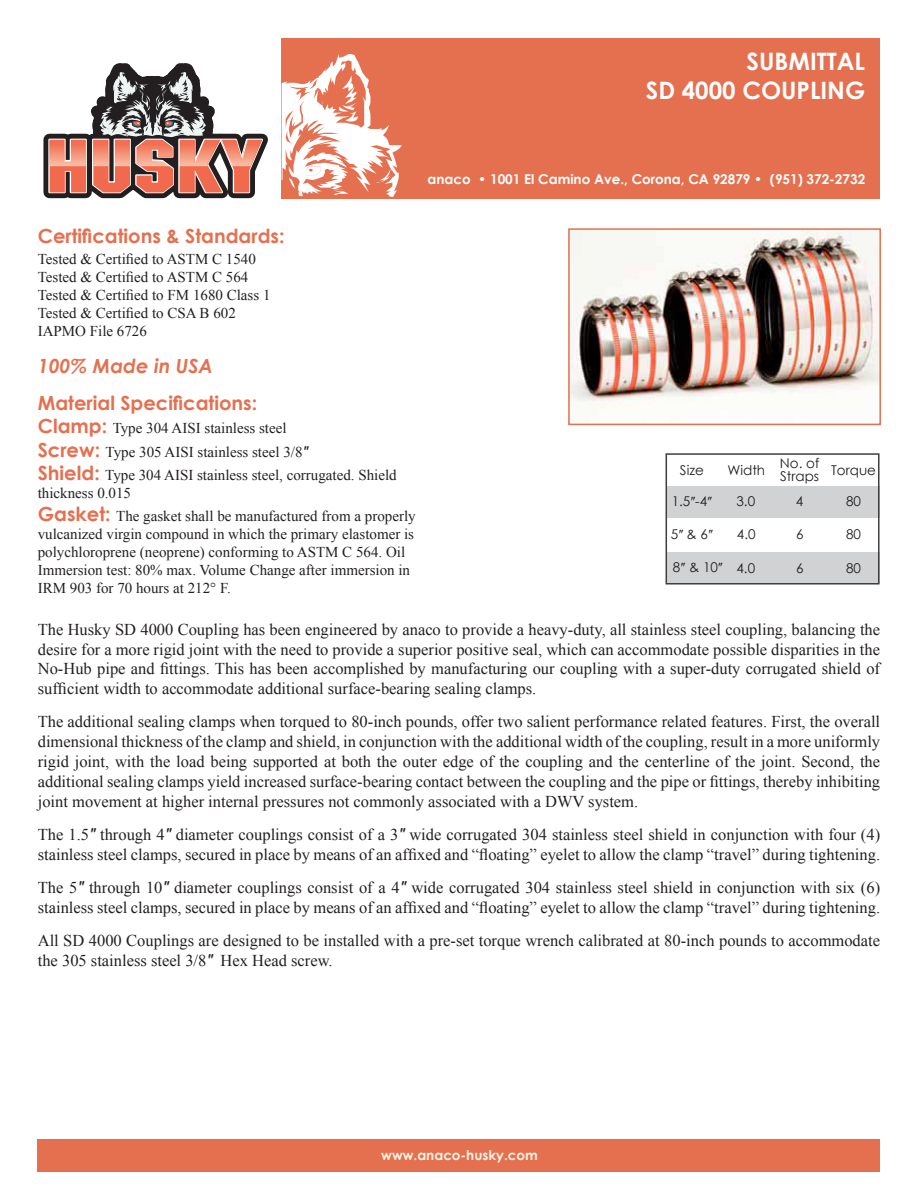
<style>
.page{position:relative;width:918px;height:1188px;background:#fff}
.page>*{position:absolute;margin:0;border:0;box-sizing:border-box;transform-origin:0 0}
.t1{font:700 24px "Century Gothic";color:#fff}
.Body_Text_Paragraph{font:700 19.5px "Century Gothic";color:#e57050}
.Body_Text_Paragraph-2{font:italic 700 19.5px "Century Gothic";color:#e57050}
.Body_Text_Paragraph-3{font:16.5px/19.8px "Times New Roman";color:#231f20}
.Body_Text_Paragraph-4{font:15px/18px "Times New Roman";color:#231f20}
.Body_Text_Paragraph-5{font:13.5px/13.2px "Century Gothic";color:#231f20}
.t2{font:700 13.5px "Century Gothic";color:#fff}
.t3{font:700 13.5px "Century Gothic";color:#f9f4e5}
.s1{font-family:"Century Gothic";font-weight:700;font-size:19.5px;color:#e57050}
.s2{font-family:"Arial";font-style:italic}
.s3{font-family:"Times New Roman"}
</style>
<div class="page">
<div style="left:282px;top:38px;width:598px;height:161px;background:#e57050"></div>
<div style="left:38px;top:1140px;width:842px;height:32px;background:#e57050"></div>
<svg style="left:43px;top:63px;width:225px;height:135px"></svg>
<svg style="left:282px;top:54px;width:120px;height:143px"></svg>
<img style="left:571px;top:231px;width:307px;height:183px">
<div style="left:568px;top:228px;width:313px;height:197px;border:2px solid #e3704f"></div>
<div style="left:666px;top:486px;width:213px;height:32px;background:#d1d2d4"></div>
<div style="left:666px;top:553px;width:213px;height:31px;background:#d1d2d4"></div>
<div style="left:666px;top:453px;width:214px;height:132px;border:2px solid #3e3e3f"></div>
<p class="t1" style="left:747px;top:43px;width:120px">SUBMITTAL</p>
<p class="t1" style="left:646px;top:72px;width:221px">SD 4000 COUPLING</p>
<p class="t2" style="left:428px;top:169px;width:439px">anaco • 1001 El Camino Ave., Corona, CA 92879 • (951) 372-2732</p>
<p class="Body_Text_Paragraph" style="left:38px;top:221px;width:248px">Certifications &amp; Standards:</p>
<p class="Body_Text_Paragraph-4" style="left:38px;top:250px;width:234px">Tested &amp; Certified to ASTM C 1540<br>Tested &amp; Certified to ASTM C 564<br>Tested &amp; Certified to FM 1680 Class 1<br>Tested &amp; Certified to CSA B 602<br>IAPMO File 6726</p>
<p class="Body_Text_Paragraph-2" style="left:38px;top:351px;width:177px">100% Made in USA</p>
<p class="Body_Text_Paragraph" style="left:38px;top:388px;width:221px">Material Specifications:</p>
<p class="Body_Text_Paragraph-4" style="left:38px;top:416px;width:360px;line-height:23.4px"><span class="s1">Clamp:</span> Type 304 AISI stainless steel<br><span class="s1">Screw:</span> Type 305 AISI stainless steel 3/8<span class="s2">"<br></span><span class="s1">Shield:</span> Type 304 AISI stainless steel, corrugated. Shield</p>
<p class="Body_Text_Paragraph-4" style="left:38px;top:481px;width:379px;line-height:23.4px">thickness 0.015<br><span class="s1">Gasket:</span> The gasket shall be manufactured from a properly</p>
<p class="Body_Text_Paragraph-4" style="left:38px;top:525px;width:378px">vulcanized virgin compound in which the primary elastomer is polychloroprene (neoprene) conforming to ASTM C 564. Oil Immersion test: 80% max. Volume Change after immersion in IRM 903 for 70 hours at 212° F.</p>
<p class="Body_Text_Paragraph-5" style="left:680px;top:463px;width:25px">Size</p>
<p class="Body_Text_Paragraph-5" style="left:727px;top:463px;width:39px">Width</p>
<p class="Body_Text_Paragraph-5" style="left:780px;top:456px;width:41px">No. of<br>Straps</p>
<p class="Body_Text_Paragraph-5" style="left:831px;top:463px;width:46px">Torque</p>
<p class="Body_Text_Paragraph-5" style="left:672px;top:495px;width:42px">1.5<span class="s3">ʺ</span>-4<span class="s3">ʺ</span></p>
<p class="Body_Text_Paragraph-5" style="left:736px;top:495px;width:20px">3.0</p>
<p class="Body_Text_Paragraph-5" style="left:796px;top:495px;width:9px">4</p>
<p class="Body_Text_Paragraph-5" style="left:846px;top:495px;width:16px">80</p>
<p class="Body_Text_Paragraph-5" style="left:671px;top:527px;width:44px">5<span class="s3">ʺ</span> &amp; 6<span class="s3">ʺ</span></p>
<p class="Body_Text_Paragraph-5" style="left:737px;top:527px;width:20px">4.0</p>
<p class="Body_Text_Paragraph-5" style="left:796px;top:527px;width:9px">6</p>
<p class="Body_Text_Paragraph-5" style="left:846px;top:527px;width:16px">80</p>
<p class="Body_Text_Paragraph-5" style="left:673px;top:560px;width:51px">8<span class="s3">ʺ</span> &amp; 10<span class="s3">ʺ</span></p>
<p class="Body_Text_Paragraph-5" style="left:736px;top:561px;width:20px">4.0</p>
<p class="Body_Text_Paragraph-5" style="left:796px;top:561px;width:9px">6</p>
<p class="Body_Text_Paragraph-5" style="left:846px;top:561px;width:16px">80</p>
<p class="Body_Text_Paragraph-3" style="left:38px;top:619px;width:844px;text-align:justify">The Husky SD 4000 Coupling has been engineered by anaco to provide a heavy-duty, all stainless steel coupling, balancing the desire for a more rigid joint with the need to provide a superior positive seal, which can accommodate possible disparities in the No-Hub pipe and fittings. This has been accomplished by manufacturing our coupling with a super-duty corrugated shield of sufficient width to accommodate additional surface-bearing sealing clamps.</p>
<p class="Body_Text_Paragraph-3" style="left:38px;top:712px;width:844px;text-align:justify">The additional sealing clamps when torqued to 80-inch pounds, offer two salient performance related features. First, the overall dimensional thickness of the clamp and shield, in conjunction with the additional width of the coupling, result in a more uniformly rigid joint, with the load being supported at both the outer edge of the coupling and the centerline of the joint. Second, the additional sealing clamps yield increased surface-bearing contact between the coupling and the pipe or fittings, thereby inhibiting joint movement at higher internal pressures not commonly associated with a DWV system.</p>
<p class="Body_Text_Paragraph-3" style="left:38px;top:824px;width:844px">The 1.5<span class="s2">"</span> through 4<span class="s2">"</span> diameter couplings consist of a 3<span class="s2">"</span> wide corrugated 304 stainless steel shield in conjunction with four (4) stainless steel clamps, secured in place by means of an affixed and “floating” eyelet to allow the clamp “travel” during tightening.</p>
<p class="Body_Text_Paragraph-3" style="left:38px;top:877px;width:844px">The 5<span class="s2">"</span> through 10<span class="s2">"</span> diameter couplings consist of a 4<span class="s2">"</span> wide corrugated 304 stainless steel shield in conjunction with six (6) stainless steel clamps, secured in place by means of an affixed and “floating” eyelet to allow the clamp “travel” during tightening.</p>
<p class="Body_Text_Paragraph-3" style="left:38px;top:930px;width:844px">All SD 4000 Couplings are designed to be installed with a pre-set torque wrench calibrated at 80-inch pounds to accommodate the 305 stainless steel 3/8<span class="s2">"</span> Hex Head screw.</p>
<p class="t3" style="left:381px;top:1145px;width:158px">www.anaco-husky.com</p>
</div>
